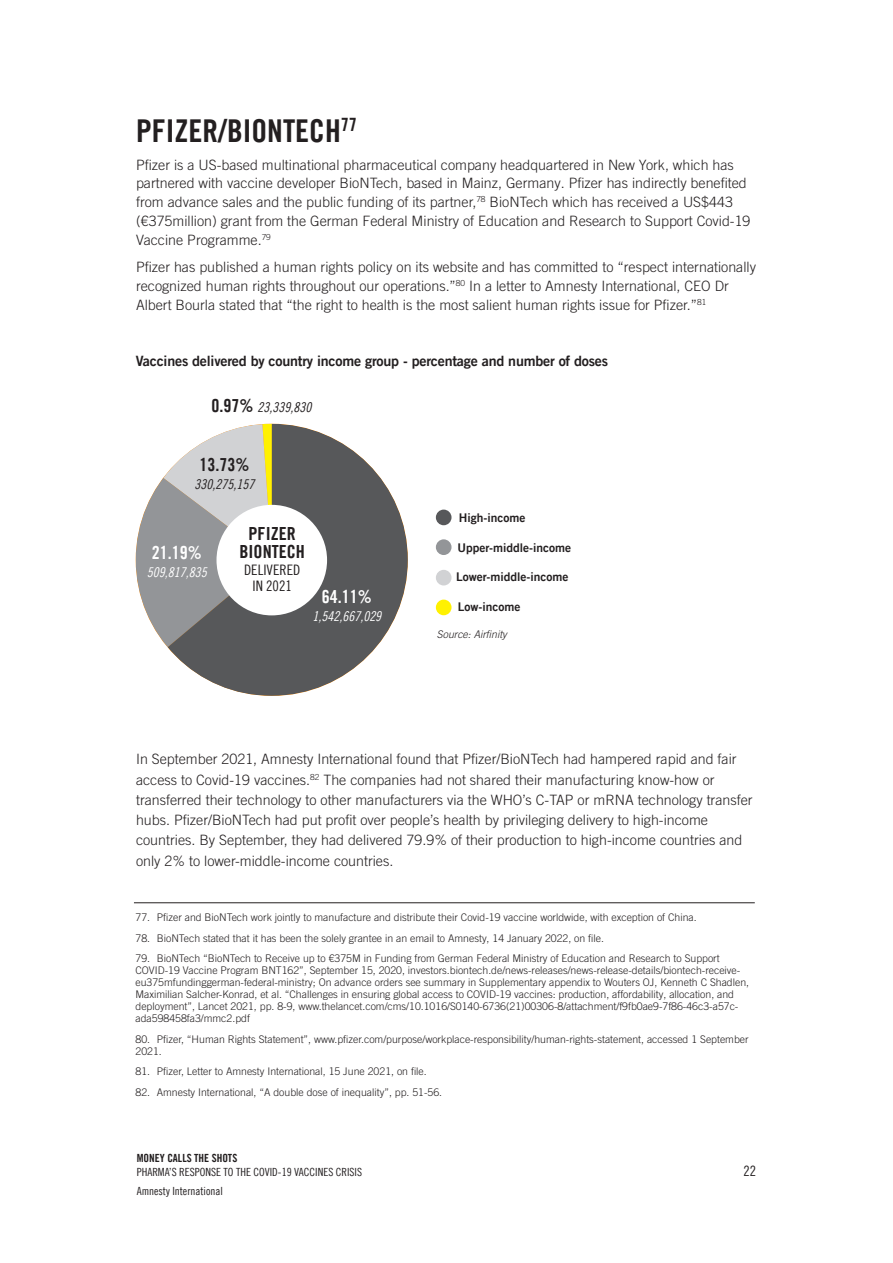
<style>
.page{position:relative;width:893px;height:1263px;background:#fff}
.page>*{position:absolute;margin:0;border:0;box-sizing:border-box;transform-origin:0 0}
.body_text{font:31.5px "Amnesty Trade Gothic Bd Cn 20";color:#231f20}
.N1{font:18.15px "Amnesty Trade Gothic Bd Cn 20";color:#231f20}
.N1-2{font:18px "Amnesty Trade Gothic Bd Cn 20";color:#fff}
.N1-3{font:18px "Amnesty Trade Gothic Bd Cn 20";color:#231f20}
.N1-4{font:14.55px "Amnesty Trade Gothic Cn 18";color:#231f20}
.N1-5{font:300 14.25px/18.8px "Amnesty Trade Gothic";color:#231f20}
.N1-6{font:14.25px "Amnesty Trade Gothic Bd 2";letter-spacing:-.015em;color:#231f20}
.t1{font:14.25px "Amnesty Trade Gothic Cn 18";color:#231f20}
.N1-7{font:13.5px "Amnesty Trade Gothic Cn 18 Obl";color:#231f20}
.N1-8{font:13.5px "Amnesty Trade Gothic Cn 18 Obl";color:#fff}
.N1-9{font:12px "Amnesty Trade Gothic Bd 2";color:#231f20}
.t2{font:11.25px/19.2px "Amnesty Trade Gothic Cn 18";color:#231f20}
.t3{font:11.25px "Amnesty Trade Gothic Bd Cn 20";color:#231f20}
.t4{font:300 10.5px/12px "Amnesty Trade Gothic";color:#231f20}
.N1-10{font:italic 300 10.5px "Amnesty Trade Gothic";color:#231f20}
.s1{font-family:"Amnesty Trade Gothic Bd Cn 20";font-size:18px}
</style>
<div class="page">
<hr style="left:134px;top:902px;width:621px;height:1px;background:#231f20">
<svg style="left:136px;top:472px;width:32px;height:175px"></svg>
<svg style="left:168px;top:424px;width:240px;height:272px;fill:#57585a"></svg>
<div style="left:216px;top:505px;width:111px;height:110px;background:#fff;border-radius:50%"></div>
<div style="left:436px;top:510px;width:15px;height:15px;background:#57585a;border-radius:50%"></div>
<div style="left:436px;top:539px;width:15px;height:16px;background:#939598;border-radius:50%"></div>
<div style="left:436px;top:570px;width:15px;height:15px;background:#d1d2d4;border-radius:50%"></div>
<div style="left:436px;top:600px;width:15px;height:15px;background:#fff101;border-radius:50%"></div>
<p class="body_text" style="left:136px;top:111px;width:223px">PFIZER/BIONTECH<sup>77</sup></p>
<p class="N1-5" style="left:136px;top:155px;width:616px">Pfizer is a US-based multinational pharmaceutical company headquartered in New York, which has partnered with vaccine developer BioNTech, based in Mainz, Germany. Pfizer has indirectly benefited from advance sales and the public funding of its partner,<sup>78</sup> BioNTech which has received a US$443 (€375million) grant from the German Federal Ministry of Education and Research to Support Covid-19<br>Vaccine Programme.<sup>79</sup></p>
<p class="N1-5" style="left:136px;top:258px;width:621px">Pfizer has published a human rights policy on its website and has committed to “respect internationally recognized human rights throughout our operations.”<sup>80</sup> In a letter to Amnesty International, CEO Dr<br>Albert Bourla stated that “the right to health is the most salient human rights issue for Pfizer.”<sup>81</sup></p>
<p class="N1-6" style="left:136px;top:352px;width:474px">Vaccines delivered by country income group - percentage and number of doses</p>
<p class="N1-7" style="left:212px;top:399px;width:101px"><span class="s1">0.97%</span> 23,339,830</p>
<p class="N1-3" style="left:200px;top:454px;width:51px">13.73%</p>
<p class="N1-7" style="left:195px;top:476px;width:61px">330,275,157</p>
<p class="N1-2" style="left:152px;top:541px;width:51px">21.19%</p>
<p class="N1-8" style="left:147px;top:564px;width:61px">509,817,835</p>
<p class="N1" style="left:249px;top:523px;width:49px">PFIZER</p>
<p class="N1" style="left:240px;top:541px;width:67px">BIONTECH</p>
<p class="N1-4" style="left:244px;top:561px;width:58px">DELIVERED</p>
<p class="N1-4" style="left:253px;top:577px;width:41px">IN 2021</p>
<p class="N1-2" style="left:322px;top:586px;width:51px">64.11%</p>
<p class="N1-8" style="left:312px;top:609px;width:70px">1,542,667,029</p>
<p class="N1-9" style="left:459px;top:511px;width:68px">High-income</p>
<p class="N1-9" style="left:458px;top:540px;width:115px">Upper-middle-income</p>
<p class="N1-9" style="left:456px;top:569px;width:114px">Lower-middle-income</p>
<p class="N1-9" style="left:458px;top:600px;width:64px">Low-income</p>
<p class="N1-10" style="left:437px;top:628px;width:72px">Source: Airfinity</p>
<p class="N1-5" style="left:136px;top:749px;width:618px;line-height:20.2px">In September 2021, Amnesty International found that Pfizer/BioNTech had hampered rapid and fair access to Covid-19 vaccines.<sup>82</sup> The companies had not shared their manufacturing know-how or transferred their technology to other manufacturers via the WHO’s C-TAP or mRNA technology transfer hubs. Pfizer/BioNTech had put profit over people’s health by privileging delivery to high-income countries. By September, they had delivered 79.9% of their production to high-income countries and only 2% to lower-middle-income countries.</p>
<p class="t4" style="left:136px;top:911px;width:563px">77. Pfizer and BioNTech work jointly to manufacture and distribute their Covid-19 vaccine worldwide, with exception of China.</p>
<p class="t4" style="left:136px;top:932px;width:470px">78. BioNTech stated that it has been the solely grantee in an email to Amnesty, 14 January 2022, on file.</p>
<p class="t4" style="left:136px;top:952px;width:615px">79. BioNTech “BioNTech to Receive up to €375M in Funding from German Federal Ministry of Education and Research to Support COVID-19 Vaccine Program BNT162”, September 15, 2020, investors.biontech.de/news-releases/news-release-details/biontech-receive&shy;eu375mfundinggerman-federal-ministry; On advance orders see summary in Supplementary appendix to Wouters OJ, Kenneth C Shadlen, Maximilian Salcher-Konrad, et al. “Challenges in ensuring global access to COVID-19 vaccines: production, affordability, allocation, and deployment”, Lancet 2021, pp. 8-9, www.thelancet.com/cms/10.1016/S0140-6736(21)00306-8/attachment/f9fb0ae9-7f86-46c3-a57c&shy;ada598458fa3/mmc2.pdf</p>
<p class="t4" style="left:136px;top:1033px;width:615px">80. Pfizer, “Human Rights Statement”, www.pfizer.com/purpose/workplace-responsibility/human-rights-statement, accessed 1 September<br>2021.</p>
<p class="t4" style="left:136px;top:1065px;width:293px">81. Pfizer, Letter to Amnesty International, 15 June 2021, on file.</p>
<p class="t4" style="left:136px;top:1086px;width:308px">82. Amnesty International, “A double dose of inequality”, pp. 51-56.</p>
<p class="t3" style="left:137px;top:1151px;width:102px">MONEY CALLS THE SHOTS</p>
<p class="t2" style="left:137px;top:1162px;width:227px">PHARMA’S RESPONSE TO THE COVID-19 VACCINES CRISIS<br>Amnesty International</p>
<p class="t1" style="left:743px;top:1162px;width:14px">22</p>
</div>
